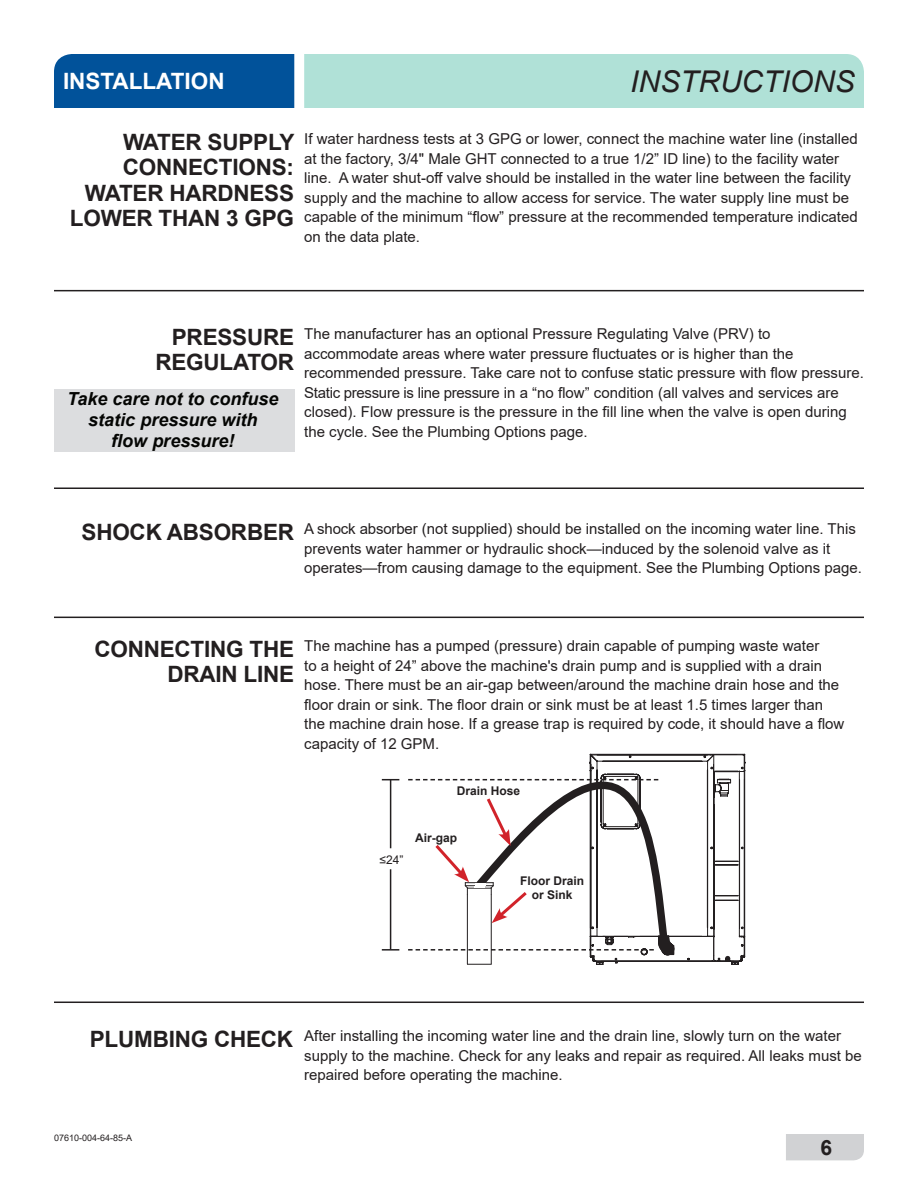
<style>
.page{position:relative;width:918px;height:1188px;background:#fff}
.page>*{position:absolute;margin:0;border:0;box-sizing:border-box;transform-origin:0 0}
.t1{font:italic 30px "Arial";color:#231f20}
.t2{font:700 22.5px/25.5px "Arial";letter-spacing:-.01em;color:#231f20;text-align:right}
.t3{font:700 22.5px "Arial";color:#fff}
.t4{font:700 21px "Arial";color:#231f20}
.t5{font:italic 700 18px/21px "Arial";color:#040503;text-align:center}
.t6{font:15px/19.5px "Arial";color:#231f20}
.t7{font:700 12px/13.5px "Arial";color:#231f20;text-align:center}
.t8{font:12px "Arial";color:#231f20}
.t9{font:9px "Arial";color:#231f20}
</style>
<div class="page">
<div style="left:54px;top:54px;width:240px;height:54px;background:#01529a"></div>
<div style="left:304px;top:54px;width:560px;height:54px;background:#b0e1d7"></div>
<div style="left:786px;top:1134px;width:78px;height:26px;background:#d1d2d4"></div>
<hr style="left:54px;top:290px;width:810px;height:1px;background:#231f20">
<hr style="left:54px;top:488px;width:810px;height:1px;background:#231f20">
<hr style="left:54px;top:617px;width:810px;height:1px;background:#231f20">
<div style="left:54px;top:389px;width:240px;height:62px;background:#dcdddf"></div>
<hr style="left:54px;top:1002px;width:810px;height:1px;background:#231f20">
<svg style="left:382px;top:779px;width:17px;height:1px"></svg>
<svg style="left:382px;top:949px;width:17px;height:2px"></svg>
<hr style="left:390px;top:780px;width:1px;height:68px;background:#231f20">
<hr style="left:390px;top:869px;width:1px;height:80px;background:#231f20">
<svg style="left:408px;top:753px;width:338px;height:212px"></svg>
<p class="t3" style="left:63px;top:65px;width:163px">INSTALLATION</p>
<p class="t1" style="left:630px;top:62px;width:227px">INSTRUCTIONS</p>
<p class="t2" style="left:123px;top:130px;width:173px;text-align:left">WATER SUPPLY<br>CONNECTIONS:</p>
<p class="t2" style="left:70px;top:181px;width:226px">WATER HARDNESS<br>LOWER THAN 3 GPG</p>
<p class="t6" style="left:304px;top:129px;width:555px">If water hardness tests at 3 GPG or lower, connect the machine water line (installed at the factory, 3/4" Male GHT connected to a true 1/2” ID line) to the facility water line. A water shut-off valve should be installed in the water line between the facility supply and the machine to allow access for service. The water supply line must be capable of the minimum “flow” pressure at the recommended temperature indicated on the data plate.</p>
<p class="t2" style="left:172px;top:325px;width:124px">PRESSURE</p>
<p class="t2" style="left:155px;top:350px;width:140px">REGULATOR</p>
<p class="t5" style="left:67px;top:389px;width:213px">Take care not to confuse static pressure with</p>
<p class="t5" style="left:111px;top:431px;width:125px">flow pressure!</p>
<p class="t6" style="left:304px;top:324px;width:561px">The manufacturer has an optional Pressure Regulating Valve (PRV) to accommodate areas where water pressure fluctuates or is higher than the recommended pressure. Take care not to confuse static pressure with flow pressure.<br>Static pressure is line pressure in a “no flow” condition (all valves and services are closed). Flow pressure is the pressure in the fill line when the valve is open during the cycle. See the Plumbing Options page.</p>
<p class="t2" style="left:82px;top:520px;width:214px">SHOCK ABSORBER</p>
<p class="t6" style="left:304px;top:519px;width:559px">A shock absorber (not supplied) should be installed on the incoming water line. This prevents water hammer or hydraulic shock—induced by the solenoid valve as it operates—from causing damage to the equipment. See the Plumbing Options page.</p>
<p class="t2" style="left:94px;top:636px;width:201px">CONNECTING THE<br>DRAIN LINE</p>
<p class="t6" style="left:304px;top:636px;width:542px">The machine has a pumped (pressure) drain capable of pumping waste water<br>to a height of 24” above the machine's drain pump and is supplied with a drain hose. There must be an air-gap between/around the machine drain hose and the floor drain or sink. The floor drain or sink must be at least 1.5 times larger than the machine drain hose. If a grease trap is required by code, it should have a flow capacity of 12 GPM.</p>
<p class="t7" style="left:457px;top:785px;width:65px">Drain Hose</p>
<p class="t8" style="left:380px;top:852px;width:25px">≤24”</p>
<p class="t7" style="left:415px;top:831px;width:43px">Air-gap</p>
<p class="t7" style="left:520px;top:875px;width:66px">Floor Drain or Sink</p>
<p class="t2" style="left:90px;top:1027px;width:205px">PLUMBING CHECK</p>
<p class="t6" style="left:304px;top:1026px;width:559px">After installing the incoming water line and the drain line, slowly turn on the water supply to the machine. Check for any leaks and repair as required. All leaks must be</p>
<p class="t6" style="left:304px;top:1065px;width:260px">repaired before operating the machine.</p>
<p class="t9" style="left:54px;top:1131px;width:80px">07610-004-64-85-A</p>
<h3 class="t4" style="left:820px;top:1133px;width:13px">6</h3>
</div>
